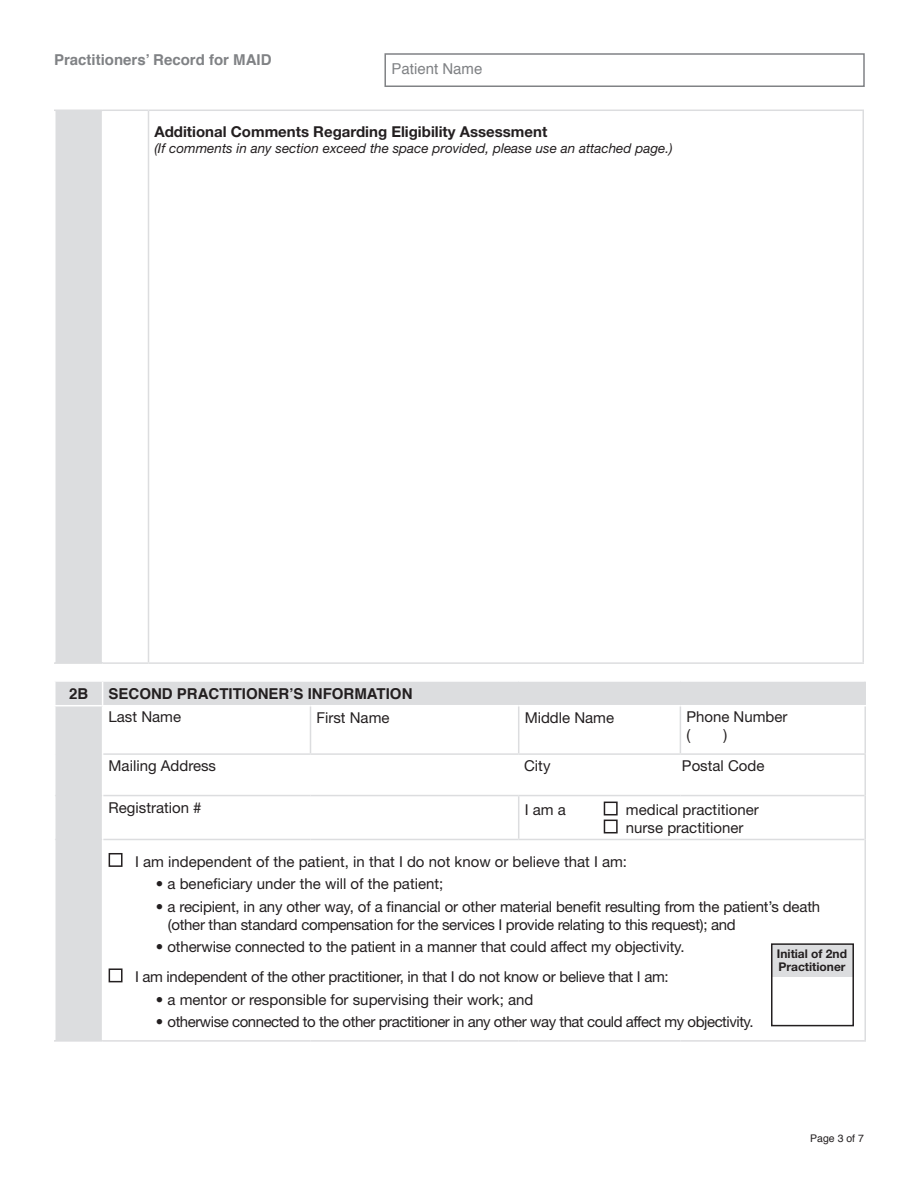
<style>
.page{position:relative;width:918px;height:1188px;background:#fff}
.page>*{position:absolute;margin:0;border:0;box-sizing:border-box;transform-origin:0 0}
.t1{font:15px/18px "Helvetica Neue LT Std";letter-spacing:-.01em;color:#231f20}
.t2{font:15px "Helvetica Neue LT Std";letter-spacing:-.03em;color:#231f20}
.t3{font:700 15px "Helvetica Neue LT Std";color:#231f20}
.t4{font:700 15px "Helvetica";color:#231f20}
.t5{font:700 15px "Helvetica";color:#808285}
.t6{font:15px "Helvetica";color:#808285}
.t7{font:italic 13.5px "Helvetica Neue LT Std";color:#231f20}
.t8{font:700 12px/13.5px "Helvetica Neue LT Std";color:#231f20}
.t9{font:10.5px "Helvetica";color:#231f20}
</style>
<div class="page">
<div style="left:384px;top:53px;width:481px;height:34px;border:2px solid #808285"></div>
<div style="left:55px;top:110px;width:48px;height:553px;background:#dcdddf"></div>
<hr style="left:54px;top:111px;width:2px;height:551px;background:#fff">
<hr style="left:102px;top:111px;width:1px;height:551px;background:#fff">
<hr style="left:148px;top:111px;width:1px;height:551px;background:#dcdddf">
<hr style="left:862px;top:111px;width:2px;height:551px;background:#dcdddf">
<hr style="left:103px;top:110px;width:46px;height:1px;background:#dcdddf">
<hr style="left:148px;top:110px;width:716px;height:1px;background:#dcdddf">
<hr style="left:103px;top:662px;width:46px;height:2px;background:#dcdddf">
<hr style="left:148px;top:662px;width:716px;height:2px;background:#dcdddf">
<hr style="left:54px;top:110px;width:49px;height:1px;background:#dcdddf">
<hr style="left:54px;top:662px;width:49px;height:2px;background:#dcdddf">
<svg style="left:55px;top:681px;width:810px;height:359px"></svg>
<hr style="left:54px;top:706px;width:2px;height:48px;background:#fff">
<hr style="left:54px;top:754px;width:2px;height:42px;background:#fff">
<hr style="left:54px;top:796px;width:2px;height:43px;background:#fff">
<hr style="left:54px;top:839px;width:2px;height:201px;background:#fff">
<hr style="left:102px;top:705px;width:209px;height:1px;background:#fff">
<hr style="left:102px;top:706px;width:1px;height:48px;background:#fff">
<hr style="left:310px;top:705px;width:209px;height:1px;background:#fff">
<hr style="left:519px;top:705px;width:161px;height:1px;background:#fff">
<hr style="left:680px;top:705px;width:186px;height:1px;background:#fff">
<hr style="left:102px;top:754px;width:1px;height:42px;background:#fff">
<hr style="left:102px;top:796px;width:1px;height:43px;background:#fff">
<hr style="left:102px;top:839px;width:1px;height:201px;background:#fff">
<hr style="left:310px;top:706px;width:1px;height:47px;background:#dcdddf">
<hr style="left:518px;top:706px;width:1px;height:47px;background:#dcdddf">
<hr style="left:680px;top:706px;width:1px;height:47px;background:#dcdddf">
<hr style="left:864px;top:706px;width:2px;height:47px;background:#dcdddf">
<hr style="left:103px;top:753px;width:208px;height:2px;background:#dcdddf">
<hr style="left:310px;top:753px;width:209px;height:2px;background:#dcdddf">
<hr style="left:519px;top:753px;width:161px;height:2px;background:#dcdddf">
<hr style="left:680px;top:753px;width:186px;height:2px;background:#dcdddf">
<hr style="left:864px;top:755px;width:2px;height:41px;background:#dcdddf">
<hr style="left:518px;top:796px;width:1px;height:43px;background:#dcdddf">
<hr style="left:864px;top:796px;width:2px;height:43px;background:#dcdddf">
<hr style="left:864px;top:839px;width:2px;height:201px;background:#dcdddf">
<hr style="left:103px;top:795px;width:208px;height:1px;background:#dcdddf">
<hr style="left:310px;top:795px;width:209px;height:1px;background:#dcdddf">
<hr style="left:519px;top:795px;width:161px;height:1px;background:#dcdddf">
<hr style="left:680px;top:795px;width:184px;height:1px;background:#dcdddf">
<hr style="left:103px;top:839px;width:208px;height:1px;background:#dcdddf">
<hr style="left:310px;top:839px;width:209px;height:1px;background:#dcdddf">
<hr style="left:519px;top:839px;width:161px;height:1px;background:#dcdddf">
<hr style="left:680px;top:839px;width:184px;height:1px;background:#dcdddf">
<hr style="left:103px;top:1040px;width:208px;height:2px;background:#dcdddf">
<hr style="left:310px;top:1040px;width:209px;height:2px;background:#dcdddf">
<hr style="left:519px;top:1040px;width:161px;height:2px;background:#dcdddf">
<hr style="left:680px;top:1040px;width:186px;height:2px;background:#dcdddf">
<hr style="left:56px;top:795px;width:46px;height:1px;background:#dcdddf">
<hr style="left:56px;top:839px;width:46px;height:1px;background:#dcdddf">
<hr style="left:54px;top:1040px;width:49px;height:2px;background:#dcdddf">
<hr style="left:864px;top:682px;width:2px;height:23px;background:#dcdddf">
<div style="left:604px;top:802px;width:14px;height:13px;border:2px solid #231f20"></div>
<div style="left:604px;top:820px;width:14px;height:13px;border:2px solid #231f20"></div>
<div style="left:109px;top:853px;width:14px;height:14px;border:2px solid #231f20"></div>
<div style="left:109px;top:968px;width:14px;height:14px;border:2px solid #231f20"></div>
<div style="left:772px;top:945px;width:82px;height:32px;background:#dcdddf"></div>
<div style="left:771px;top:943px;width:83px;height:83px;border:2px solid #231f20"></div>
<p class="t5" style="left:54px;top:48px;width:219px">Practitioners’ Record for MAID</p>
<p class="t6" style="left:392px;top:57px;width:92px">Patient Name</p>
<p class="t3" style="left:154px;top:122px;width:394px">Additional Comments Regarding Eligibility Assessment</p>
<p class="t7" style="left:154px;top:140px;width:520px">(If comments in any section exceed the space provided, please use an attached page.)</p>
<p class="t4" style="left:69px;top:682px;width:21px">2B</p>
<p class="t4" style="left:109px;top:682px;width:305px">SECOND PRACTITIONER’S INFORMATION</p>
<p class="t1" style="left:109px;top:708px;width:74px">Last Name</p>
<p class="t1" style="left:316px;top:709px;width:75px">First Name</p>
<p class="t1" style="left:525px;top:709px;width:91px">Middle Name</p>
<p class="t1" style="left:686px;top:708px;width:103px">Phone Number (</p>
<p class="t1" style="left:724px;top:726px;width:5px">)</p>
<p class="t1" style="left:109px;top:756px;width:109px">Mailing Address</p>
<p class="t1" style="left:524px;top:756px;width:28px">City</p>
<p class="t1" style="left:682px;top:756px;width:84px">Postal Code</p>
<p class="t1" style="left:109px;top:799px;width:95px">Registration #</p>
<p class="t1" style="left:525px;top:801px;width:43px">I am a</p>
<p class="t1" style="left:626px;top:801px;width:134px">medical practitioner nurse practitioner</p>
<p class="t1" style="left:135px;top:852px;width:494px">I am independent of the patient, in that I do not know or believe that I am:</p>
<p class="t1" style="left:156px;top:875px;width:289px">• a beneficiary under the will of the patient;</p>
<p class="t1" style="left:168px;top:897px;width:654px;text-indent:-12px">• a recipient, in any other way, of a financial or other material benefit resulting from the patient’s death (other than standard compensation for the services I provide relating to this request); and</p>
<p class="t1" style="left:135px;top:932px;width:551px;line-height:30px;text-indent:21px">• otherwise connected to the patient in a manner that could affect my objectivity.<br>I am independent of the other practitioner, in that I do not know or believe that I am:</p>
<p class="t1" style="left:156px;top:990px;width:379px">• a mentor or responsible for supervising their work; and</p>
<p class="t2" style="left:156px;top:1013px;width:599px">• otherwise connected to the other practitioner in any other way that could affect my objectivity.</p>
<p class="t8" style="left:777px;top:947px;width:72px">Initial of 2nd<br>Practitioner</p>
<p class="t9" style="left:810px;top:1130px;width:55px">Page 3 of 7</p>
</div>
